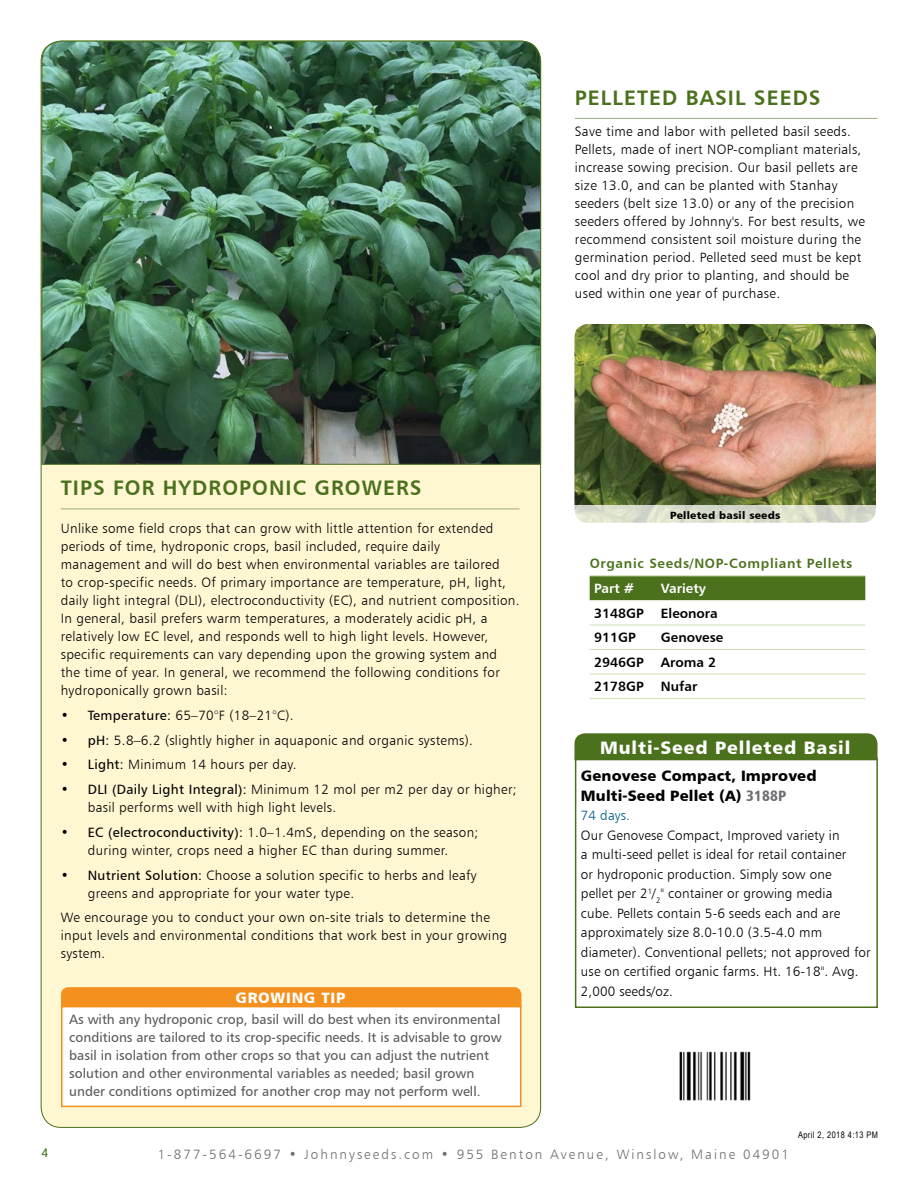
<style>
.page{position:relative;width:918px;height:1188px;background:#fff}
.page>*{position:absolute;margin:0;border:0;box-sizing:border-box;transform-origin:0 0}
.t1{font:21px "Humanist 777 BT Bold B";letter-spacing:.05em;color:#4b711d}
.t2{font:18px "Humanist 777 BT Black B";letter-spacing:.05em;color:#fff}
.t3{font:15px/19.5px "Humanist 777 BT Black B";letter-spacing:.01em;color:#000}
.t4{font:15px "Humanist 777 BT Black B";letter-spacing:.05em;color:#fff}
.t5{font:13.5px/18px "Humanist 777 BT Light B";letter-spacing:.025em;color:#000}
.t6{font:13.5px/18px "Humanist 777 BT Roman B";color:#58595b}
.t7{font:13.5px "Humanist 777 BT Light B";letter-spacing:.15em;color:#6d6e71}
.t8{font:13.5px "Humanist 777 BT Bold B";color:#000}
.t9{font:13.5px "Humanist 777 BT Bold B";letter-spacing:.05em;color:#4b711d}
.t10{font:13.5px "Humanist 777 BT Bold B";color:#fff}
.t11{font:13.5px "Humanist 777 BT Light B";letter-spacing:.01em;color:#005a84}
.t12{font:12px "Roboto";color:#4b711d}
.t13{font:10.5px "Humanist 777 BT Black B";letter-spacing:.02em;color:#000}
.t14{font:9px "Arial Narrow";letter-spacing:.05em;color:#000}
.s1{font-family:"Humanist 777 BT Roman B"}
.s2{font-family:"Humanist 777 BT Black Condensed B";color:#6d6e71}
</style>
<div class="page">
<img style="left:679px;top:1051px;width:72px;height:50px">
<div style="left:41px;top:41px;width:500px;height:1086px;background:#fff6d2;border-radius:20px"></div>
<hr style="left:61px;top:509px;width:459px;height:1px;background:#99ae7a">
<div style="left:61px;top:987px;width:460px;height:19px;background:#f4901d"></div>
<div style="left:62px;top:1007px;width:459px;height:99px;background:#fff"></div>
<div style="left:61px;top:1006px;width:460px;height:101px;border:2px solid #f4901d"></div>
<img style="left:41px;top:40px;width:500px;height:425px">
<div style="left:575px;top:758px;width:303px;height:250px;border:2px solid #4b711d"></div>
<div style="left:574px;top:733px;width:304px;height:27px;background:#4b711d"></div>
<svg style="left:590px;top:576px;width:275px;height:98px"></svg>
<hr style="left:590px;top:575px;width:66px;height:1px;background:#cee0b3">
<hr style="left:656px;top:575px;width:209px;height:1px;background:#cee0b3">
<hr style="left:590px;top:625px;width:66px;height:1px;background:#cee0b3">
<hr style="left:656px;top:625px;width:209px;height:1px;background:#cee0b3">
<hr style="left:590px;top:649px;width:66px;height:1px;background:#cee0b3">
<hr style="left:656px;top:649px;width:209px;height:1px;background:#cee0b3">
<hr style="left:590px;top:674px;width:66px;height:1px;background:#cee0b3">
<hr style="left:656px;top:674px;width:209px;height:1px;background:#cee0b3">
<hr style="left:590px;top:698px;width:66px;height:1px;background:#cee0b3">
<hr style="left:656px;top:698px;width:209px;height:1px;background:#cee0b3">
<img style="left:574px;top:324px;width:302px;height:181px">
<svg style="left:574px;top:505px;width:302px;height:18px;fill:#dadfcc"></svg>
<hr style="left:575px;top:118px;width:303px;height:1px;background:#99ae7a">
<h1 class="t1" style="left:575px;top:84px;width:247px">PELLETED BASIL SEEDS</h1>
<p class="t5" style="left:575px;top:122px;width:292px">Save time and labor with pelleted basil seeds.<br>Pellets, made of inert NOP-compliant materials, increase sowing precision. Our basil pellets are size 13.0, and can be planted with Stanhay seeders (belt size 13.0) or any of the precision seeders offered by Johnny's. For best results, we recommend consistent soil moisture during the germination period. Pelleted seed must be kept cool and dry prior to planting, and should be used within one year of purchase.</p>
<h1 class="t1" style="left:61px;top:474px;width:362px">TIPS FOR HYDROPONIC GROWERS</h1>
<p class="t5" style="left:61px;top:519px;width:460px">Unlike some field crops that can grow with little attention for extended periods of time, hydroponic crops, basil included, require daily management and will do best when environmental variables are tailored<br>to crop-specific needs. Of primary importance are temperature, pH, light, daily light integral (DLI), electroconductivity (EC), and nutrient composition.<br>In general, basil prefers warm temperatures, a moderately acidic pH, a relatively low EC level, and responds well to high light levels. However, specific requirements can vary depending upon the growing system and the time of year. In general, we recommend the following conditions for hydroponically grown basil:</p>
<p class="t5" style="left:61px;top:706px;width:234px"><span class="s1">• Temperature:</span> 65–70°F (18–21°C).</p>
<p class="t5" style="left:61px;top:731px;width:414px"><span class="s1">• pH:</span> 5.8–6.2 (slightly higher in aquaponic and organic systems).</p>
<p class="t5" style="left:61px;top:756px;width:237px"><span class="s1">• Light:</span> Minimum 14 hours per day.</p>
<p class="t5" style="left:88px;top:780px;width:430px;text-indent:-27px"><span class="s1">• DLI (Daily Light Integral):</span> Minimum 12 mol per m2 per day or higher; basil performs well with high light levels.</p>
<p class="t5" style="left:61px;top:823px;width:419px;text-align:center"><span class="s1">• EC (electroconductivity):</span> 1.0–1.4mS, depending on the season; during winter, crops need a higher EC than during summer.</p>
<p class="t5" style="left:88px;top:866px;width:391px;text-indent:-27px"><span class="s1">• Nutrient Solution:</span> Choose a solution specific to herbs and leafy greens and appropriate for your water type.</p>
<p class="t5" style="left:61px;top:909px;width:448px">We encourage you to conduct your own on-site trials to determine the input levels and environmental conditions that work best in your growing system.</p>
<p class="t4" style="left:236px;top:988px;width:111px">GROWING TIP</p>
<p class="t6" style="left:69px;top:1010px;width:434px">As with any hydroponic crop, basil will do best when its environmental conditions are tailored to its crop-specific needs. It is advisable to grow basil in isolation from other crops so that you can adjust the nutrient solution and other environmental variables as needed; basil grown under conditions optimized for another crop may not perform well.</p>
<p class="t13" style="left:670px;top:509px;width:112px">Pelleted basil seeds</p>
<p class="t9" style="left:590px;top:555px;width:264px">Organic Seeds/NOP-Compliant Pellets</p>
<p class="t10" style="left:594px;top:580px;width:42px">Part #</p>
<p class="t10" style="left:661px;top:580px;width:47px">Variety</p>
<p class="t8" style="left:594px;top:605px;width:51px">3148GP</p>
<p class="t8" style="left:661px;top:605px;width:58px">Eleonora</p>
<p class="t8" style="left:594px;top:629px;width:43px">911GP</p>
<p class="t8" style="left:661px;top:629px;width:64px">Genovese</p>
<p class="t8" style="left:594px;top:654px;width:51px">2946GP</p>
<p class="t8" style="left:661px;top:654px;width:57px">Aroma 2</p>
<p class="t8" style="left:594px;top:678px;width:51px">2178GP</p>
<p class="t8" style="left:661px;top:678px;width:38px">Nufar</p>
<h2 class="t2" style="left:600px;top:736px;width:252px">Multi-Seed Pelleted Basil</h2>
<p class="t3" style="left:581px;top:766px;width:237px">Genovese Compact, Improved<br>Multi-Seed Pellet (A) <span class="s2">3188P</span></p>
<p class="t11" style="left:581px;top:807px;width:51px">74 days.</p>
<p class="t5" style="left:581px;top:825px;width:291px;line-height:19.5px">Our Genovese Compact, Improved variety in<br>a multi-seed pellet is ideal for retail container<br>or hydroponic production. Simply sow one<br>pellet per 2<sup>1</sup>/<sub>2</sub>" container or growing media<br>cube. Pellets contain 5-6 seeds each and are approximately size 8.0-10.0 (3.5-4.0 mm diameter). Conventional pellets; not approved for use on certified organic farms. Ht. 16-18". Avg.<br>2,000 seeds/oz.</p>
<p class="t14" style="left:798px;top:1129px;width:81px">April 2, 2018 4:13 PM</p>
<p class="t12" style="left:41px;top:1145px;width:8px">4</p>
<p class="t7" style="left:158px;top:1146px;width:633px">1-877-564-6697 • Johnnyseeds.com • 955 Benton Avenue, Winslow, Maine 04901</p>
</div>
